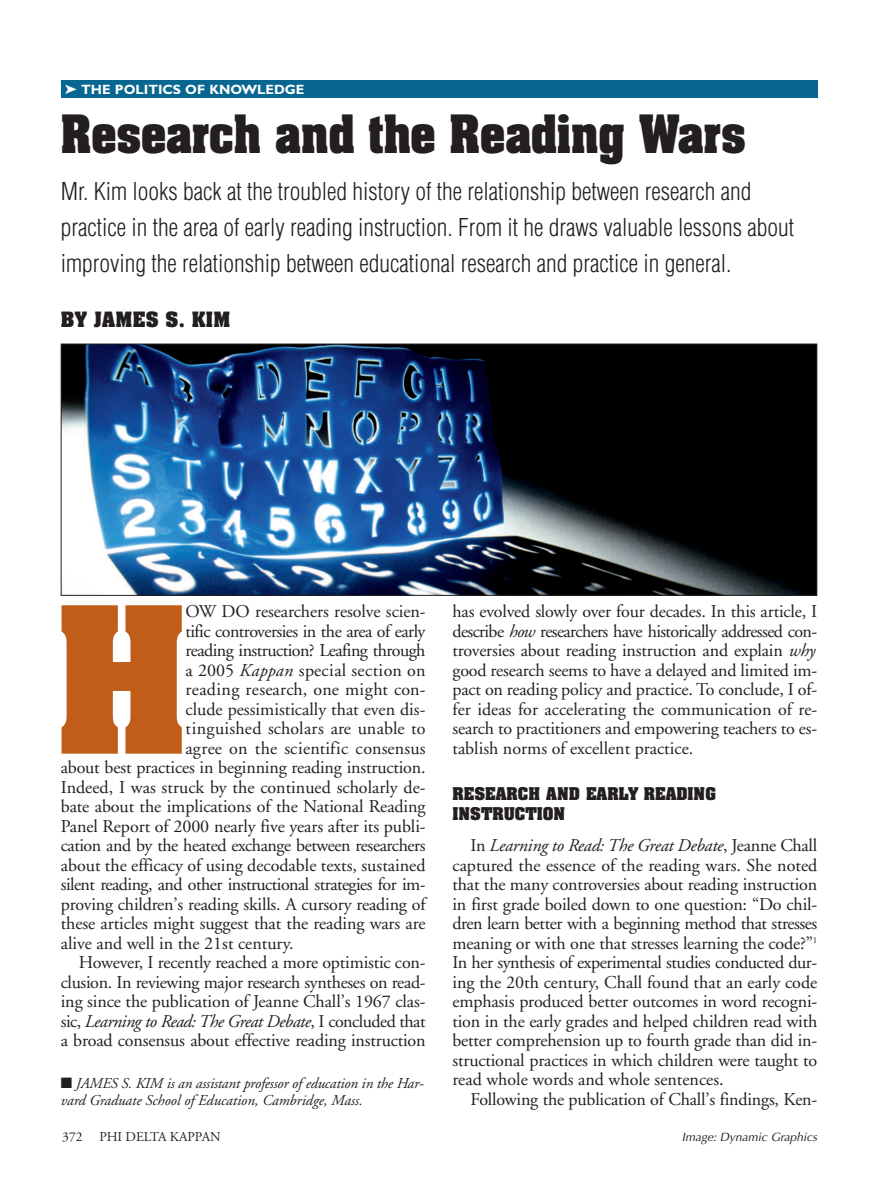
<style>
.page{position:relative;width:878px;height:1202px;background:#fff}
.page>*{position:absolute;margin:0;border:0;box-sizing:border-box;transform-origin:0 0}
.t1{font:700 173.1px "Aachen";color:#bf5d19}
.t2{font:700 45px "Aachen";color:#231f20;scale:.9 1}
.t3{font:300 condensed 24px/36px "Helvetica";color:#231f20}
.t4{font:18px/19.5px "Adobe Garamond";letter-spacing:-.01em;color:#231f20;text-align:justify}
.t5{font:18px "Adobe Garamond";letter-spacing:-.03em;color:#231f20}
.t6{font:italic 18px "Adobe Garamond";letter-spacing:-.03em;color:#231f20}
.t7{font:18px "Adobe Garamond";letter-spacing:.02em;color:#231f20}
.t8{font:700 18px "Aachen";letter-spacing:.02em;color:#231f20}
.t9{font:italic 15px/16.5px "Adobe Garamond";letter-spacing:-.01em;color:#231f20}
.t10{font:700 15px/19.5px "Aachen";color:#231f20}
.t11{font:700 13.5px "Gill Sans";color:#fff}
.t12{font:13.5px "Adobe Garamond";color:#231f20}
.t13{font:italic 12px "Optima";color:#231f20}
.s1{font-style:italic}
.s2{font-style:normal}
</style>
<div class="page">
<img style="left:63px;top:346px;width:752px;height:248px">
<div style="left:61px;top:344px;width:756px;height:252px;border:1px solid #231f20"></div>
<div style="left:61px;top:81px;width:756px;height:17px;background:#076790"></div>
<p class="t11" style="left:65px;top:84px;width:241px">➤ THE POLITICS OF KNOWLEDGE</p>
<h2 class="t2" style="left:61px;top:111px;width:762px">Research and the Reading Wars</h2>
<p class="t3" style="left:61px;top:174px;width:735px">Mr. Kim looks back at the troubled history of the relationship between research and practice in the area of early reading instruction. From it he draws valuable lessons about improving the relationship between educational research and practice in general.</p>
<p class="t8" style="left:61px;top:311px;width:171px">BY JAMES S. KIM</p>
<h1 class="t1" style="left:54px;top:592px;width:137px">H</h1>
<p class="t4" style="left:185px;top:603px;width:241px">OW DO researchers resolve scien-</p>
<p class="t5" style="left:185px;top:623px;width:241px">tific controversies in the area of early</p>
<p class="t5" style="left:185px;top:643px;width:241px">reading instruction? Leafing through</p>
<p class="t4" style="left:185px;top:661px;width:241px">a 2005 <span class="s1">Kappan</span> special section on</p>
<p class="t7" style="left:185px;top:682px;width:241px">reading research, one might con-</p>
<p class="t4" style="left:185px;top:700px;width:241px">clude pessimistically that even dis-</p>
<p class="t4" style="left:185px;top:720px;width:241px">tinguished scholars are unable to</p>
<p class="t4" style="left:185px;top:739px;width:241px">agree on the scientific consensus</p>
<p class="t4" style="left:61px;top:759px;width:366px">about best practices in beginning reading instruction.</p>
<p class="t4" style="left:61px;top:778px;width:366px">Indeed, I was struck by the continued scholarly de-</p>
<p class="t4" style="left:61px;top:798px;width:366px">bate about the implications of the National Reading</p>
<p class="t4" style="left:61px;top:817px;width:366px">Panel Report of 2000 nearly five years after its publi-</p>
<p class="t4" style="left:61px;top:837px;width:366px">cation and by the heated exchange between researchers</p>
<p class="t4" style="left:61px;top:856px;width:366px">about the efficacy of using decodable texts, sustained</p>
<p class="t5" style="left:61px;top:877px;width:366px">silent reading, and other instructional strategies for im-</p>
<p class="t4" style="left:61px;top:895px;width:366px">proving children’s reading skills. A cursory reading of</p>
<p class="t4" style="left:61px;top:915px;width:366px">these articles might suggest that the reading wars are</p>
<p class="t4" style="left:61px;top:934px;width:234px">alive and well in the 21st century.</p>
<p class="t4" style="left:79px;top:954px;width:348px">However, I recently reached a more optimistic con-</p>
<p class="t4" style="left:61px;top:973px;width:366px">clusion. In reviewing major research syntheses on read-</p>
<p class="t4" style="left:61px;top:993px;width:366px">ing since the publication of Jeanne Chall’s 1967 clas-</p>
<p class="t6" style="left:61px;top:1013px;width:366px"><span class="s2">sic,</span> Learning to Read: The Great Debate<span class="s2">, I concluded that</span></p>
<p class="t4" style="left:61px;top:1032px;width:366px">a broad consensus about effective reading instruction</p>
<p class="t9" style="left:61px;top:1076px;width:364px">■ JAMES S. KIM is an assistant professor of education in the Har&shy;vard Graduate School of Education, Cambridge, Mass.</p>
<p class="t4" style="left:452px;top:603px;width:366px">has evolved slowly over four decades. In this article, I describe <span class="s1">how</span> researchers have historically addressed con&shy;troversies about reading instruction and explain <span class="s1">why </span>good research seems to have a delayed and limited im&shy;pact on reading policy and practice. To conclude, I of&shy;fer ideas for accelerating the communication of re&shy;search to practitioners and empowering teachers to es&shy;tablish norms of excellent practice.</p>
<p class="t10" style="left:452px;top:785px;width:265px">RESEARCH AND EARLY READING<br>INSTRUCTION</p>
<p class="t4" style="left:452px;top:837px;width:366px;text-indent:18px">In <span class="s1">Learning to Read: The Great Debate</span>, Jeanne Chall captured the essence of the reading wars. She noted that the many controversies about reading instruction in first grade boiled down to one question: “Do chil&shy;dren learn better with a beginning method that stresses meaning or with one that stresses learning the code?”<sup>1<br></sup>In her synthesis of experimental studies conducted dur&shy;ing the 20th century, Chall found that an early code emphasis produced better outcomes in word recogni&shy;tion in the early grades and helped children read with better comprehension up to fourth grade than did in&shy;structional practices in which children were taught to read whole words and whole sentences.</p>
<p class="t4" style="left:470px;top:1090px;width:348px">Following the publication of Chall’s findings, Ken-</p>
<p class="t12" style="left:62px;top:1131px;width:22px">372</p>
<p class="t12" style="left:99px;top:1131px;width:123px">PHI DELTA KAPPAN</p>
<p class="t13" style="left:682px;top:1132px;width:137px">Image: Dynamic Graphics</p>
</div>
